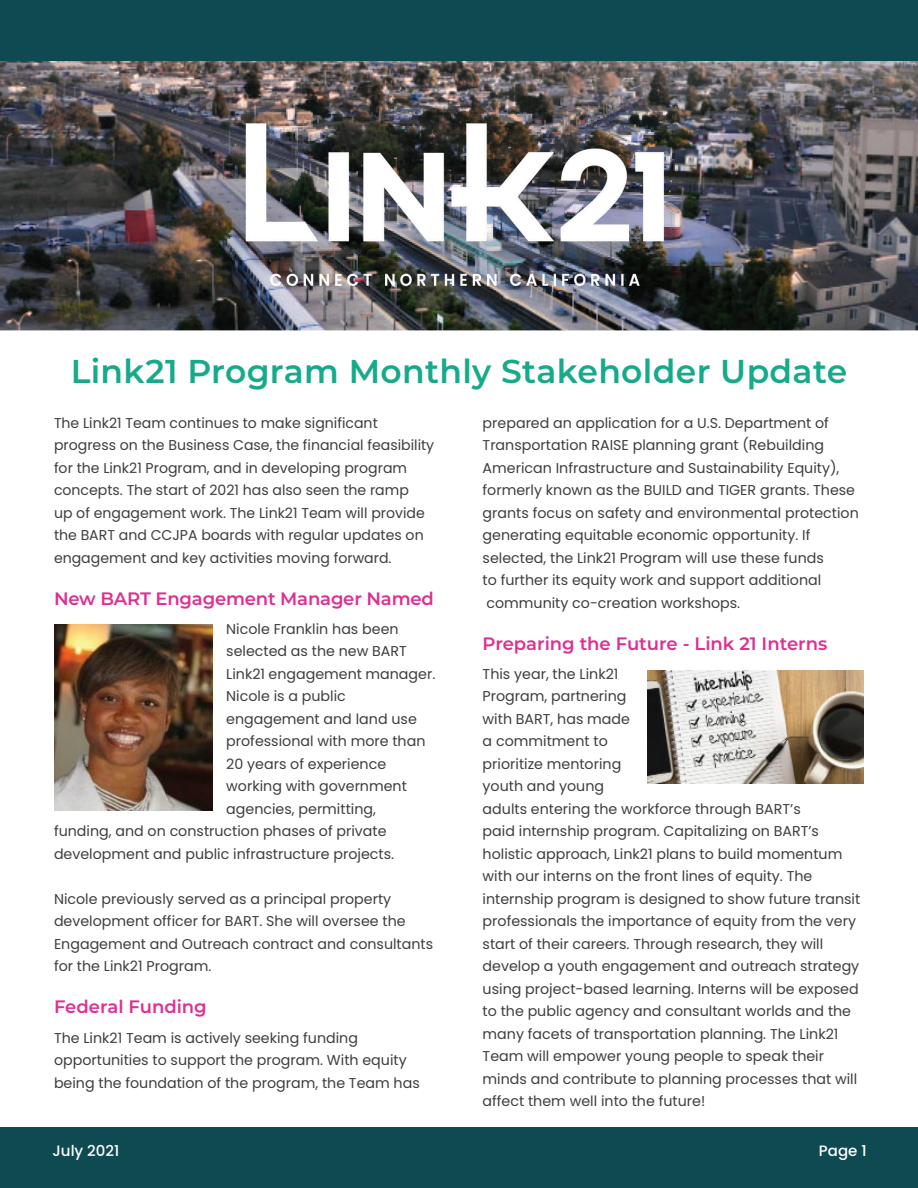
<style>
.page{position:relative;width:918px;height:1188px;background:#fff}
.page>*{position:absolute;margin:0;border:0;box-sizing:border-box;transform-origin:0 0}
.t1{font:600 33px "Montserrat";letter-spacing:.01em;color:#17aa8a}
.t2{font:600 18px "Montserrat";letter-spacing:-.01em;color:#dd2f93}
.t3{font:500 15px "Poppins";color:#fff}
.t4{font:14.25px/22.5px "Poppins";color:#3e3e3f}
</style>
<div class="page">
<img style="left:0;top:60px;width:918px;height:270px">
<div style="left:0;top:0;width:918px;height:60px;background:#0f4952"></div>
<img style="left:228px;top:106px;width:452px;height:185px">
<img style="left:54px;top:625px;width:159px;height:186px">
<div style="left:0;top:1128px;width:918px;height:60px;background:#0f4952"></div>
<img style="left:648px;top:670px;width:216px;height:114px">
<h1 class="t1" style="left:71px;top:357px;width:778px">Link21 Program Monthly Stakeholder Update</h1>
<p class="t4" style="left:54px;top:413px;width:382px">The Link21 Team continues to make significant progress on the Business Case, the financial feasibility for the Link21 Program, and in developing program concepts. The start of 2021 has also seen the ramp<br>up of engagement work. The Link21 Team will provide the BART and CCJPA boards with regular updates on engagement and key activities moving forward.</p>
<p class="t2" style="left:54px;top:591px;width:381px">New BART Engagement Manager Named</p>
<p class="t4" style="left:226px;top:619px;width:174px">Nicole Franklin has been</p>
<p class="t4" style="left:226px;top:642px;width:182px">selected as the new BART</p>
<p class="t4" style="left:226px;top:664px;width:211px">Link21 engagement manager.</p>
<p class="t4" style="left:226px;top:687px;width:121px">Nicole is a public</p>
<p class="t4" style="left:226px;top:709px;width:192px">engagement and land use</p>
<p class="t4" style="left:226px;top:732px;width:201px">professional with more than</p>
<p class="t4" style="left:226px;top:754px;width:161px">20 years of experience</p>
<p class="t4" style="left:226px;top:777px;width:182px">working with government</p>
<p class="t4" style="left:226px;top:799px;width:151px">agencies, permitting,</p>
<p class="t4" style="left:54px;top:822px;width:334px">funding, and on construction phases of private</p>
<p class="t4" style="left:54px;top:844px;width:342px">development and public infrastructure projects.</p>
<p class="t4" style="left:54px;top:889px;width:381px">Nicole previously served as a principal property development officer for BART. She will oversee the Engagement and Outreach contract and consultants for the Link21 Program.</p>
<p class="t2" style="left:54px;top:999px;width:154px">Federal Funding</p>
<p class="t4" style="left:54px;top:1028px;width:367px">The Link21 Team is actively seeking funding opportunities to support the program. With equity being the foundation of the program, the Team has</p>
<p class="t4" style="left:483px;top:413px;width:378px">prepared an application for a U.S. Department of Transportation RAISE planning grant (Rebuilding American Infrastructure and Sustainability Equity), formerly known as the BUILD and TIGER grants. These grants focus on safety and environmental protection generating equitable economic opportunity. If selected, the Link21 Program will use these funds<br>to further its equity work and support additional community co-creation workshops.</p>
<p class="t2" style="left:483px;top:636px;width:346px">Preparing the Future - Link 21 Interns</p>
<p class="t4" style="left:483px;top:664px;width:379px">This year, the Link21<br>Program, partnering<br>with BART, has made<br>a commitment to<br>prioritize mentoring<br>youth and young<br>adults entering the workforce through BART’s<br>paid internship program. Capitalizing on BART’s holistic approach, Link21 plans to build momentum with our interns on the front lines of equity. The internship program is designed to show future transit professionals the importance of equity from the very start of their careers. Through research, they will develop a youth engagement and outreach strategy using project-based learning. Interns will be exposed to the public agency and consultant worlds and the many facets of transportation planning. The Link21<br>Team will empower young people to speak their minds and contribute to planning processes that will affect them well into the future!</p>
<p class="t3" style="left:52px;top:1145px;width:68px">July 2021</p>
<p class="t3" style="left:819px;top:1144px;width:49px">Page 1</p>
</div>
